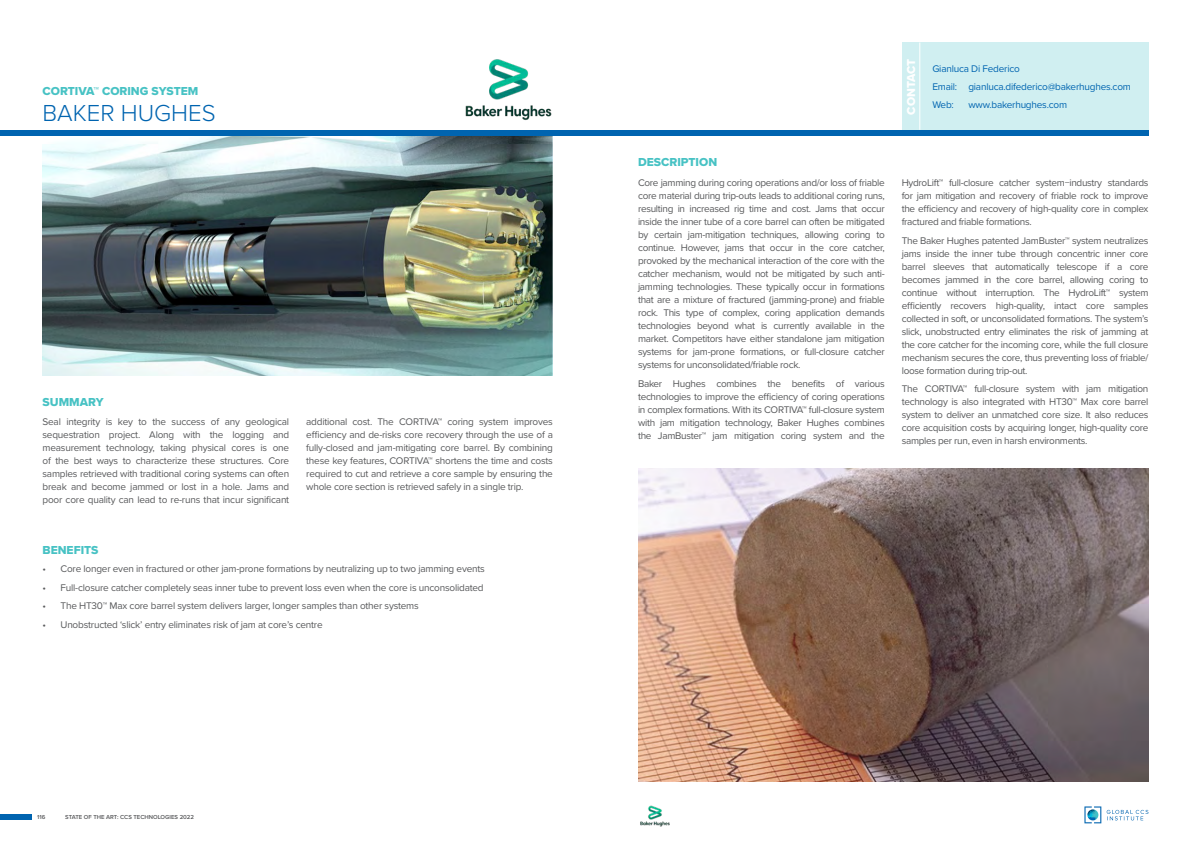
<style>
.page{position:relative;width:1191px;height:842px;background:#fff}
.page>*{position:absolute;margin:0;border:0;box-sizing:border-box;transform-origin:0 0}
.t1{font:300 24px "Proxima Nova";color:#0064b0}
.t2{font:12px "Proxima Nova Extrabld";color:#47c2c4}
.t3{font:12px "Proxima Nova Extrabld";color:#fff}
.t4{font:10px/13px "Proxima Nova";letter-spacing:-.02em;color:#58595b;text-align:justify}
.t5{font:10px/18px "Proxima Nova";letter-spacing:-.02em;color:#0064b0}
.t6{font:600 6px "Proxima Nova";color:#58595b}
</style>
<div class="page">
<div style="left:901px;top:43px;width:247px;height:87px;background:#d0eff1"></div>
<div style="left:0;top:814px;width:31px;height:5px;background:#0064b0"></div>
<svg style="left:1084px;top:806px;width:64px;height:17px"></svg>
<hr style="left:919px;top:43px;width:1px;height:87px;background:#fff">
<img style="left:43px;top:136px;width:510px;height:240px">
<div style="left:0;top:130px;width:1148px;height:6px;background:#0064b0"></div>
<img style="left:638px;top:469px;width:510px;height:313px">
<img style="left:465px;top:59px;width:87px;height:61px">
<img style="left:640px;top:805px;width:30px;height:22px">
<p class="t2" style="left:43px;top:82px;width:157px">CORTIVA™ CORING SYSTEM</p>
<h1 class="t1" style="left:43px;top:95px;width:175px">BAKER HUGHES</h1>
<p class="t2" style="left:43px;top:393px;width:63px">SUMMARY</p>
<p class="t4" style="left:43px;top:414px;width:248px">Seal integrity is key to the success of any geological sequestration project. Along with the logging and measurement technology, taking physical cores is one of the best ways to characterize these structures. Core samples retrieved with traditional coring systems can often break and become jammed or lost in a hole. Jams and poor core quality can lead to re-runs that incur significant</p>
<p class="t4" style="left:306px;top:414px;width:248px">additional cost. The CORTIVA™ coring system improves efficiency and de-risks core recovery through the use of a fully-closed and jam-mitigating core barrel. By combining these key features, CORTIVA™ shortens the time and costs required to cut and retrieve a core sample by ensuring the whole core section is retrieved safely in a single trip.</p>
<p class="t2" style="left:43px;top:541px;width:57px">BENEFITS</p>
<p class="t4" style="left:43px;top:562px;width:444px">• Core longer even in fractured or other jam-prone formations by neutralizing up to two jamming events</p>
<p class="t4" style="left:43px;top:580px;width:442px">• Full-closure catcher completely seas inner tube to prevent loss even when the core is unconsolidated</p>
<p class="t4" style="left:43px;top:599px;width:378px">• The HT30™ Max core barrel system delivers larger, longer samples than other systems</p>
<p class="t4" style="left:43px;top:618px;width:282px">• Unobstructed ‘slick’ entry eliminates risk of jam at core’s centre</p>
<p class="t6" style="left:37px;top:813px;width:10px">116</p>
<p class="t6" style="left:65px;top:812px;width:130px">STATE OF THE ART: CCS TECHNOLOGIES 2022</p>
<p class="t3" style="left:902px;top:115px;width:58px;rotate:-90deg">CONTACT</p>
<p class="t5" style="left:932px;top:59px;width:200px">Gianluca Di Federico<br>Email: gianluca.difederico@bakerhughes.com<br>Web:</p>
<p class="t5" style="left:968px;top:95px;width:100px">www.bakerhughes.com</p>
<p class="t2" style="left:638px;top:153px;width:81px">DESCRIPTION</p>
<p class="t4" style="left:638px;top:176px;width:248px">Core jamming during coring operations and/or loss of friable core material during trip-outs leads to additional coring runs, resulting in increased rig time and cost. Jams that occur inside the inner tube of a core barrel can often be mitigated by certain jam-mitigation techniques, allowing coring to continue. However, jams that occur in the core catcher, provoked by the mechanical interaction of the core with the catcher mechanism, would not be mitigated by such anti&shy;jamming technologies. These typically occur in formations that are a mixture of fractured (jamming-prone) and friable rock. This type of complex, coring application demands technologies beyond what is currently available in the market. Competitors have either standalone jam mitigation systems for jam-prone formations, or full-closure catcher systems for unconsolidated/friable rock.</p>
<p class="t4" style="left:638px;top:376px;width:248px">Baker Hughes combines the benefits of various technologies to improve the efficiency of coring operations in complex formations. With its CORTIVA™ full-closure system with jam mitigation technology, Baker Hughes combines the JamBuster™ jam mitigation coring system and the</p>
<p class="t4" style="left:901px;top:176px;width:248px">HydroLift™ full-closure catcher system−industry standards for jam mitigation and recovery of friable rock to improve the efficiency and recovery of high-quality core in complex fractured and friable formations.</p>
<p class="t4" style="left:901px;top:233px;width:248px">The Baker Hughes patented JamBuster™ system neutralizes jams inside the inner tube through concentric inner core barrel sleeves that automatically telescope if a core becomes jammed in the core barrel, allowing coring to continue without interruption. The HydroLift™ system efficiently recovers high-quality, intact core samples collected in soft, or unconsolidated formations. The system’s slick, unobstructed entry eliminates the risk of jamming at the core catcher for the incoming core, while the full closure mechanism secures the core, thus preventing loss of friable/ loose formation during trip-out.</p>
<p class="t4" style="left:901px;top:382px;width:248px">The CORTIVA™ full-closure system with jam mitigation technology is also integrated with HT30™ Max core barrel system to deliver an unmatched core size. It also reduces core acquisition costs by acquiring longer, high-quality core samples per run, even in harsh environments.</p>
</div>
